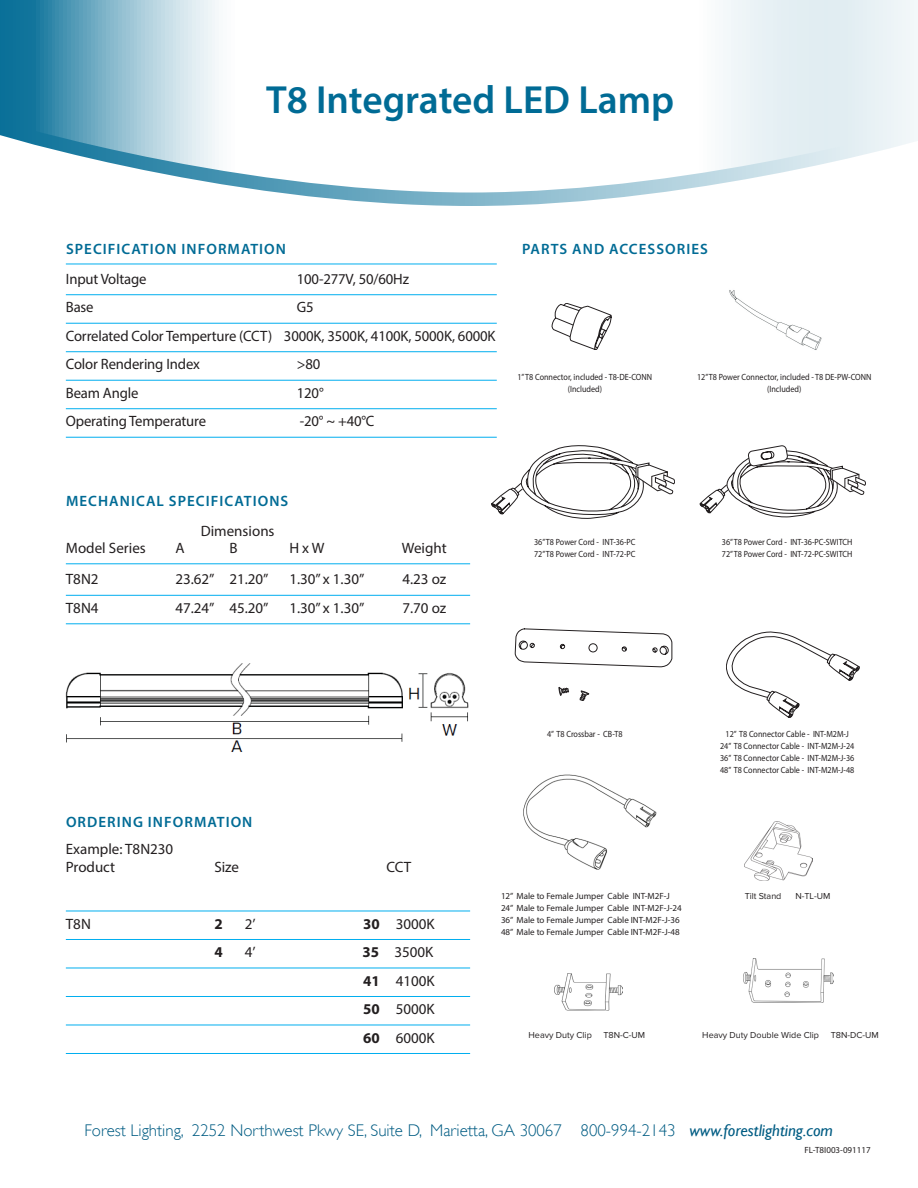
<style>
.page{position:relative;width:918px;height:1188px;background:#fff}
.page>*{position:absolute;margin:0;border:0;box-sizing:border-box;transform-origin:0 0}
.product_name{font:600 39.3px "Myriad Pro";color:#006b95}
.t1{font:300 16.95px "Gill Sans";color:#005c83}
.ruled_list{font:15px/18px "Myriad Pro";letter-spacing:-.005em;color:#231f20}
.subhead{font:600 15px "Myriad Pro";letter-spacing:.07em;color:#006b95}
.ruled_list_item_1{font:15px "Myriad Pro";letter-spacing:-.01em;color:#231f20}
.ruled_list-2{font:700 15px "Myriad Pro";color:#231f20}
.product_number_table{font:9px "Myriad Pro";color:#231f20;scale:.9 1}
.product_number_table-2{font:9px "Myriad Pro";color:#231f20}
.product_number_table-3{font:9px "Proxima Nova";color:#231f20}
.contact_copy{font:9px "Myriad Pro";color:#231f20}
.s1{font-weight:700}
.s2{font-weight:400;font-style:italic}
</style>
<div class="page">
<hr style="left:66px;top:563px;width:404px;height:1px;background:#00aeef">
<hr style="left:66px;top:595px;width:404px;height:1px;background:#00aeef">
<hr style="left:66px;top:623px;width:404px;height:1px;background:#00aeef">
<hr style="left:66px;top:911px;width:404px;height:1px;background:#00aeef">
<hr style="left:66px;top:939px;width:404px;height:1px;background:#00aeef">
<hr style="left:66px;top:968px;width:404px;height:1px;background:#00aeef">
<hr style="left:66px;top:996px;width:404px;height:1px;background:#00aeef">
<hr style="left:66px;top:1025px;width:404px;height:1px;background:#00aeef">
<hr style="left:66px;top:1053px;width:404px;height:1px;background:#00aeef">
<hr style="left:66px;top:264px;width:431px;height:1px;background:#00aeef">
<hr style="left:66px;top:294px;width:431px;height:1px;background:#00aeef">
<hr style="left:66px;top:323px;width:431px;height:1px;background:#00aeef">
<hr style="left:66px;top:351px;width:431px;height:1px;background:#00aeef">
<hr style="left:66px;top:380px;width:431px;height:1px;background:#00aeef">
<hr style="left:66px;top:408px;width:431px;height:1px;background:#00aeef">
<hr style="left:66px;top:437px;width:431px;height:1px;background:#00aeef">
<svg style="left:0;top:0;width:918px;height:206px"></svg>
<img style="left:65px;top:663px;width:404px;height:89px">
<svg style="left:515px;top:629px;width:157px;height:38px"></svg>
<svg style="left:559px;top:687px;width:30px;height:14px"></svg>
<svg style="left:491px;top:446px;width:184px;height:73px"></svg>
<img style="left:729px;top:290px;width:93px;height:60px">
<svg style="left:700px;top:446px;width:166px;height:71px"></svg>
<svg style="left:726px;top:632px;width:134px;height:86px"></svg>
<svg style="left:552px;top:303px;width:60px;height:47px"></svg>
<img style="left:523px;top:774px;width:134px;height:96px">
<img style="left:555px;top:974px;width:68px;height:37px">
<img style="left:745px;top:822px;width:67px;height:58px">
<img style="left:743px;top:958px;width:90px;height:45px">
<p class="product_name" style="left:266px;top:75px;width:410px">T8 Integrated LED Lamp</p>
<p class="subhead" style="left:66px;top:239px;width:222px">SPECIFICATION INFORMATION</p>
<p class="subhead" style="left:522px;top:239px;width:187px">PARTS AND ACCESSORIES</p>
<p class="ruled_list_item_1" style="left:66px;top:270px;width:82px">Input Voltage</p>
<p class="ruled_list_item_1" style="left:297px;top:270px;width:114px">100-277V, 50/60Hz</p>
<p class="ruled_list" style="left:66px;top:298px;width:29px">Base</p>
<p class="ruled_list" style="left:297px;top:298px;width:18px">G5</p>
<p class="ruled_list" style="left:66px;top:327px;width:431px">Correlated Color Temperture (CCT) 3000K, 3500K, 4100K, 5000K, 6000K</p>
<p class="ruled_list" style="left:66px;top:355px;width:136px">Color Rendering Index</p>
<p class="ruled_list" style="left:297px;top:355px;width:25px">&gt;80</p>
<p class="ruled_list" style="left:66px;top:384px;width:74px">Beam Angle</p>
<p class="ruled_list" style="left:297px;top:384px;width:28px">120°</p>
<p class="ruled_list" style="left:66px;top:412px;width:142px">Operating Temperature</p>
<p class="ruled_list" style="left:300px;top:412px;width:76px">-20° ~ +40°C</p>
<p class="product_number_table" style="left:517px;top:372px;width:151px">1” T8 Connector, included - T8-DE-CONN</p>
<p class="product_number_table" style="left:568px;top:384px;width:40px">(Included)</p>
<p class="product_number_table" style="left:697px;top:372px;width:195px">12” T8 Power Connector, included - T8 DE-PW-CONN</p>
<p class="product_number_table" style="left:767px;top:384px;width:40px">(Included)</p>
<p class="subhead" style="left:66px;top:492px;width:224px">MECHANICAL SPECIFICATIONS</p>
<p class="ruled_list" style="left:201px;top:522px;width:75px">Dimensions</p>
<p class="ruled_list" style="left:66px;top:539px;width:82px">Model Series</p>
<p class="ruled_list" style="left:175px;top:539px;width:11px">A</p>
<p class="ruled_list" style="left:229px;top:539px;width:10px">B</p>
<p class="ruled_list" style="left:289px;top:539px;width:37px">H x W</p>
<p class="ruled_list" style="left:402px;top:539px;width:46px">Weight</p>
<p class="ruled_list" style="left:66px;top:570px;width:34px">T8N2</p>
<p class="ruled_list" style="left:175px;top:570px;width:95px">23.62” 21.20”</p>
<p class="ruled_list" style="left:289px;top:570px;width:77px">1.30” x 1.30”</p>
<p class="ruled_list" style="left:402px;top:570px;width:45px">4.23 oz</p>
<p class="ruled_list" style="left:66px;top:599px;width:34px">T8N4</p>
<p class="ruled_list" style="left:175px;top:599px;width:95px">47.24” 45.20”</p>
<p class="ruled_list" style="left:289px;top:599px;width:77px">1.30” x 1.30”</p>
<p class="ruled_list" style="left:402px;top:599px;width:45px">7.70 oz</p>
<p class="subhead" style="left:66px;top:813px;width:188px">ORDERING INFORMATION</p>
<p class="ruled_list" style="left:66px;top:839px;width:109px">Example: T8N230<br>Product</p>
<p class="ruled_list" style="left:214px;top:857px;width:26px">Size</p>
<p class="ruled_list" style="left:386px;top:857px;width:26px">CCT</p>
<p class="ruled_list" style="left:66px;top:914px;width:27px">T8N</p>
<p class="ruled_list-2" style="left:214px;top:914px;width:10px">2</p>
<p class="ruled_list" style="left:245px;top:914px;width:12px">2’</p>
<p class="ruled_list" style="left:363px;top:914px;width:73px"><span class="s1">30</span> 3000K</p>
<p class="ruled_list-2" style="left:214px;top:942px;width:10px">4</p>
<p class="ruled_list" style="left:245px;top:943px;width:12px">4’</p>
<p class="ruled_list" style="left:363px;top:943px;width:72px"><span class="s1">35</span> 3500K</p>
<p class="ruled_list" style="left:363px;top:971px;width:73px"><span class="s1">41</span> 4100K</p>
<p class="ruled_list" style="left:363px;top:1000px;width:73px"><span class="s1">50</span> 5000K</p>
<p class="ruled_list" style="left:363px;top:1028px;width:73px"><span class="s1">60</span> 6000K</p>
<p class="product_number_table" style="left:534px;top:536px;width:114px">36” T8 Power Cord - INT-36-PC</p>
<p class="product_number_table" style="left:534px;top:548px;width:114px">72” T8 Power Cord - INT-72-PC</p>
<p class="product_number_table" style="left:722px;top:536px;width:147px">36” T8 Power Cord - INT-36-PC-SWITCH</p>
<p class="product_number_table" style="left:722px;top:548px;width:147px">72” T8 Power Cord - INT-72-PC-SWITCH</p>
<p class="product_number_table" style="left:547px;top:728px;width:86px">4” T8 Crossbar - CB-T8</p>
<p class="product_number_table" style="left:726px;top:728px;width:139px">12” T8 Connector Cable - INT-M2M-J</p>
<p class="product_number_table" style="left:720px;top:740px;width:151px">24” T8 Connector Cable - INT-M2M-J-24</p>
<p class="product_number_table" style="left:720px;top:752px;width:151px">36” T8 Connector Cable - INT-M2M-J-36</p>
<p class="product_number_table" style="left:720px;top:764px;width:151px">48” T8 Connector Cable - INT-M2M-J-48</p>
<p class="product_number_table-2" style="left:501px;top:890px;width:170px">12” Male to Female Jumper Cable INT-M2F-J</p>
<p class="product_number_table-2" style="left:501px;top:902px;width:182px">24” Male to Female Jumper Cable INT-M2F-J-24</p>
<p class="product_number_table-2" style="left:501px;top:914px;width:180px">36” Male to Female Jumper Cable INT-M2F-J-36</p>
<p class="product_number_table-2" style="left:501px;top:926px;width:180px">48” Male to Female Jumper Cable INT-M2F-J-48</p>
<p class="product_number_table-3" style="left:745px;top:891px;width:38px">Tilt Stand</p>
<p class="product_number_table-3" style="left:795px;top:891px;width:37px">N-TL-UM</p>
<p class="product_number_table-3" style="left:529px;top:1030px;width:65px">Heavy Duty Clip</p>
<p class="product_number_table-3" style="left:603px;top:1030px;width:43px">T8N-C-UM</p>
<p class="product_number_table-3" style="left:702px;top:1030px;width:118px">Heavy Duty Double Wide Clip</p>
<p class="product_number_table-3" style="left:831px;top:1030px;width:50px">T8N-DC-UM</p>
<p class="t1" style="left:85px;top:1121px;width:750px">Forest Lighting, 2252 Northwest Pkwy SE, Suite D, Marietta, GA 30067 800-994-2143 <span class="s2">www.forestlighting.com</span></p>
<p class="contact_copy" style="left:805px;top:1144px;width:68px">FL-T8I003-091117</p>
</div>
